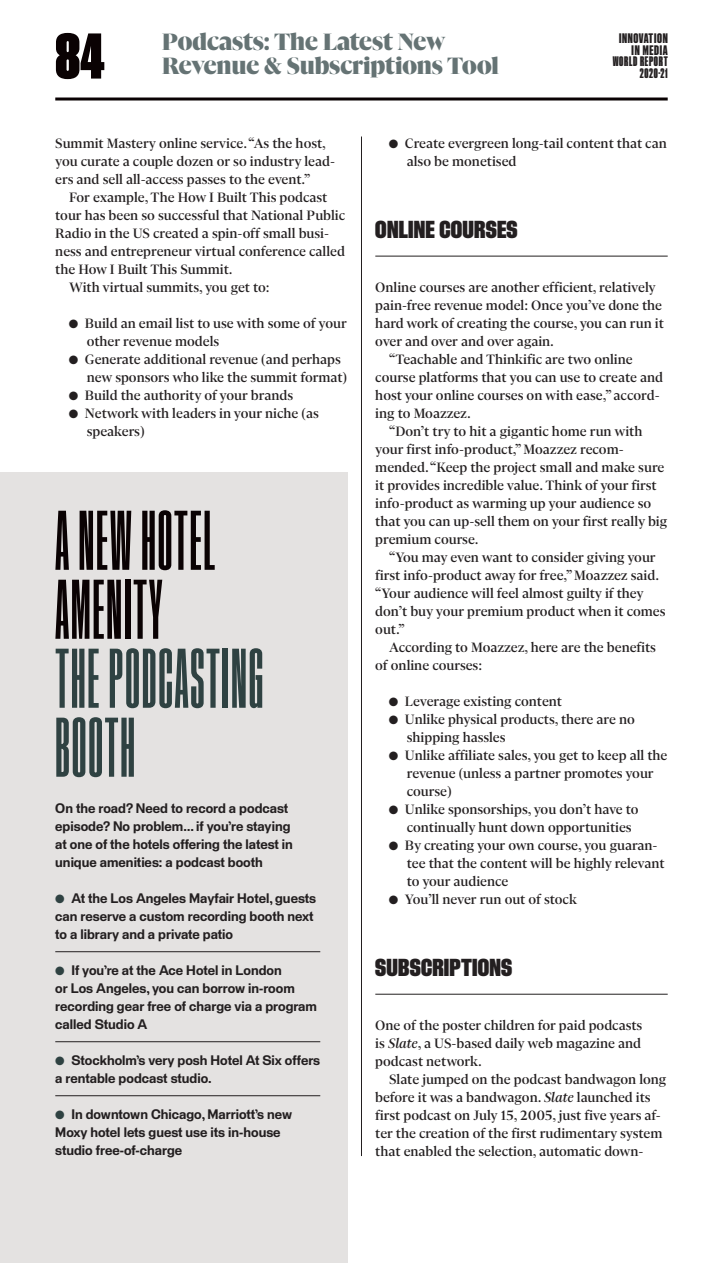
<style>
.page{position:relative;width:723px;height:1263px;background:#fff}
.page>*{position:absolute;margin:0;border:0;box-sizing:border-box;transform-origin:0 0}
.t1{font:82.5px/69px "Staff XXX Condensed";letter-spacing:.025em;color:#2f4242}
.t2{font:900 63px "Staff XX Condensed";color:#0a0203}
.t3{font:900 27px/23.2px "Gliko Modern L";letter-spacing:-.005em;color:#657374}
.t4{font:900 24px "Staff X Condensed";letter-spacing:.01em;color:#231f20}
.t5{font:500 15px/18px "Gliko Modern S";color:#231f20}
.t6{font:600 13.5px/18px "Staff";color:#231f20}
.t7{font:700 13.5px/11.6px "Staff XX Condensed";letter-spacing:.05em;color:#231f20;text-align:right}
.t8{font:700 13.5px "Staff XXX Condensed";letter-spacing:.05em;color:#231f20}
.s1{font-family:"Staff XXX Condensed"}
.s2{color:#0a0203}
.s3{color:#2f4242}
.s4{font-style:italic}
</style>
<div class="page">
<hr style="left:361px;top:137px;width:1px;height:1019px;background:#231f20">
<hr style="left:55px;top:98px;width:613px;height:3px;background:#0a0203">
<div style="left:0;top:472px;width:348px;height:791px;background:#e4e2e1"></div>
<hr style="left:375px;top:256px;width:293px;height:1px;background:#231f20">
<hr style="left:375px;top:994px;width:293px;height:1px;background:#231f20">
<hr style="left:55px;top:951px;width:265px;height:1px;background:#231f20">
<hr style="left:55px;top:1041px;width:265px;height:1px;background:#231f20">
<hr style="left:55px;top:1095px;width:265px;height:1px;background:#231f20">
<p class="t2" style="left:55px;top:21px;width:51px">84</p>
<p class="t3" style="left:162px;top:31px;width:338px">Podcasts: The Latest New<br>Revenue &amp; Subscriptions Tool</p>
<p class="t7" style="left:613px;top:32px;width:57px">INNOVATION<br>IN MEDIA<br><span class="s1">WORLD REPORT</span></p>
<p class="t8" style="left:640px;top:66px;width:29px">2020-21</p>
<p class="t5" style="left:55px;top:134px;width:272px">Summit Mastery online service. “As the host,</p>
<p class="t5" style="left:55px;top:152px;width:281px">you curate a couple dozen or so industry lead-</p>
<p class="t5" style="left:55px;top:170px;width:256px">ers and sell all-access passes to the event.”</p>
<p class="t5" style="left:69px;top:188px;width:260px">For example, The How I Built This podcast</p>
<p class="t5" style="left:55px;top:206px;width:291px">tour has been so successful that National Public</p>
<p class="t5" style="left:55px;top:224px;width:275px">Radio in the US created a spin-off small busi-</p>
<p class="t5" style="left:55px;top:242px;width:291px">ness and entrepreneur virtual conference called</p>
<p class="t5" style="left:55px;top:260px;width:179px">the How I Built This Summit.</p>
<p class="t5" style="left:69px;top:278px;width:202px">With virtual summits, you get to:</p>
<p class="t5" style="left:87px;top:314px;width:261px;text-indent:-18px">● Build an email list to use with some of your other revenue models</p>
<p class="t5" style="left:87px;top:350px;width:262px;text-indent:-18px">● Generate additional revenue (and perhaps new sponsors who like the summit format)</p>
<p class="t5" style="left:69px;top:386px;width:226px">● Build the authority of your brands</p>
<p class="t5" style="left:87px;top:404px;width:234px;text-indent:-18px">● Network with leaders in your niche (as speakers)</p>
<p class="t1" style="left:55px;top:508px;width:209px"><span class="s2">A NEW HOTEL<br>AMENITY<br></span>THE PODCASTING<br>BOOTH</p>
<p class="t6" style="left:55px;top:799px;width:239px">On the road? Need to record a podcast episode? No problem… if you’re staying at one of the hotels offering the latest in unique amenities: a podcast booth</p>
<p class="t6" style="left:55px;top:889px;width:262px"><span class="s3">●</span> At the Los Angeles Mayfair Hotel, guests can reserve a custom recording booth next to a library and a private patio</p>
<p class="t6" style="left:55px;top:961px;width:263px"><span class="s3">●</span> If you’re at the Ace Hotel in London<br>or Los Angeles, you can borrow in-room recording gear free of charge via a program called Studio A</p>
<p class="t6" style="left:55px;top:1051px;width:266px"><span class="s3">●</span> Stockholm’s very posh Hotel At Six offers a rentable podcast studio.</p>
<p class="t6" style="left:55px;top:1105px;width:238px"><span class="s3">●</span> In downtown Chicago, Marriott’s new<br>Moxy hotel lets guest use its in-house studio free-of-charge</p>
<p class="t5" style="left:407px;top:134px;width:261px;text-indent:-18px">● Create evergreen long-tail content that can also be monetised</p>
<p class="t4" style="left:375px;top:216px;width:144px">ONLINE COURSES</p>
<p class="t5" style="left:375px;top:278px;width:282px">Online courses are another efficient, relatively</p>
<p class="t5" style="left:375px;top:296px;width:288px">pain-free revenue model: Once you’ve done the</p>
<p class="t5" style="left:375px;top:314px;width:290px">hard work of creating the course, you can run it</p>
<p class="t5" style="left:375px;top:332px;width:180px">over and over and over again.</p>
<p class="t5" style="left:389px;top:350px;width:245px">“Teachable and Thinkific are two online</p>
<p class="t5" style="left:375px;top:368px;width:289px">course platforms that you can use to create and</p>
<p class="t5" style="left:375px;top:386px;width:286px">host your online courses on with ease,” accord-</p>
<p class="t5" style="left:375px;top:404px;width:97px">ing to Moazzez.</p>
<p class="t5" style="left:389px;top:422px;width:255px">“Don’t try to hit a gigantic home run with</p>
<p class="t5" style="left:375px;top:440px;width:250px">your first info-product,” Moazzez recom-</p>
<p class="t5" style="left:375px;top:458px;width:291px">mended. “Keep the project small and make sure</p>
<p class="t5" style="left:375px;top:476px;width:283px">it provides incredible value. Think of your first</p>
<p class="t5" style="left:375px;top:494px;width:277px">info-product as warming up your audience so</p>
<p class="t5" style="left:375px;top:512px;width:293px">that you can up-sell them on your first really big</p>
<p class="t5" style="left:375px;top:530px;width:105px">premium course.</p>
<p class="t5" style="left:389px;top:548px;width:268px">“You may even want to consider giving your</p>
<p class="t5" style="left:375px;top:566px;width:285px">first info-product away for free,” Moazzez said.</p>
<p class="t5" style="left:375px;top:584px;width:270px">“Your audience will feel almost guilty if they</p>
<p class="t5" style="left:375px;top:602px;width:292px">don’t buy your premium product when it comes</p>
<p class="t5" style="left:375px;top:620px;width:31px">out.”</p>
<p class="t5" style="left:389px;top:638px;width:268px">According to Moazzez, here are the benefits</p>
<p class="t5" style="left:375px;top:656px;width:108px">of online courses:</p>
<p class="t5" style="left:389px;top:692px;width:175px">● Leverage existing content</p>
<p class="t5" style="left:407px;top:710px;width:230px;text-indent:-18px">● Unlike physical products, there are no shipping hassles</p>
<p class="t5" style="left:407px;top:746px;width:262px;text-indent:-18px">● Unlike affiliate sales, you get to keep all the revenue (unless a partner promotes your course)</p>
<p class="t5" style="left:407px;top:800px;width:233px;text-indent:-18px">● Unlike sponsorships, you don’t have to continually hunt down opportunities</p>
<p class="t5" style="left:407px;top:836px;width:259px;text-indent:-18px">● By creating your own course, you guaran&shy;tee that the content will be highly relevant to your audience</p>
<p class="t5" style="left:389px;top:890px;width:190px">● You’ll never run out of stock</p>
<p class="t4" style="left:375px;top:954px;width:138px">SUBSCRIPTIONS</p>
<p class="t5" style="left:375px;top:1016px;width:268px">One of the poster children for paid podcasts</p>
<p class="t5" style="left:375px;top:1034px;width:267px">is <span class="s4">Slate</span>, a US-based daily web magazine and</p>
<p class="t5" style="left:375px;top:1052px;width:108px">podcast network.</p>
<p class="t5" style="left:389px;top:1070px;width:279px">Slate jumped on the podcast bandwagon long</p>
<p class="t5" style="left:375px;top:1088px;width:277px">before it was a bandwagon. <span class="s4">Slate</span> launched its</p>
<p class="t5" style="left:375px;top:1106px;width:287px">first podcast on July 15, 2005, just five years af-</p>
<p class="t5" style="left:375px;top:1124px;width:289px">ter the creation of the first rudimentary system</p>
<p class="t5" style="left:375px;top:1142px;width:270px">that enabled the selection, automatic down-</p>
</div>
